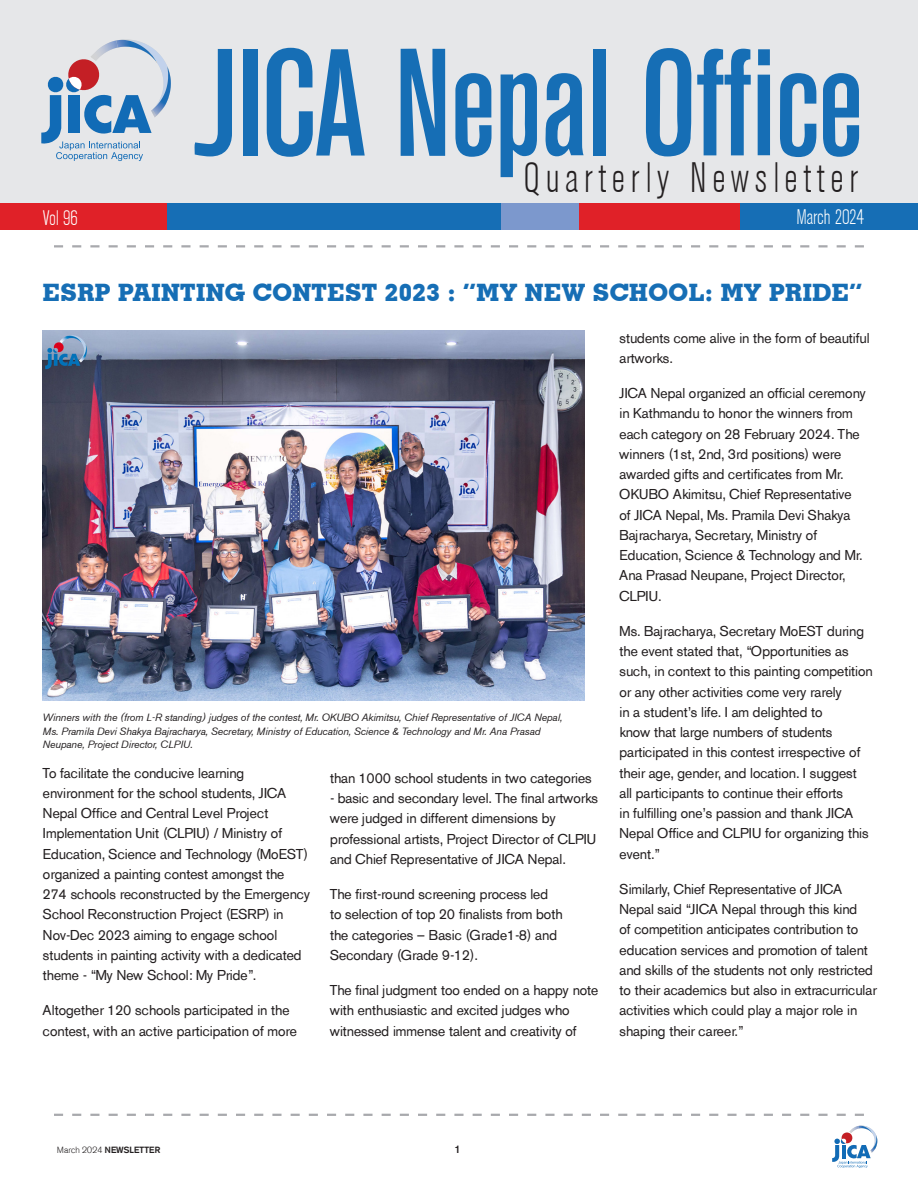
<style>
.page{position:relative;width:918px;height:1188px;background:#fff}
.page>*{position:absolute;margin:0;border:0;box-sizing:border-box;transform-origin:0 0}
.t1{font:500 150.9px "A750 Sans Cd";color:#166eb5}
.t2{font:300 42.3px "A750 Sans Cd";letter-spacing:.14em;color:#231f20}
.Paragraph_Style_3{font:700 24px "Geometric Slab 703 BT Xtra";letter-spacing:.02em;color:#166eb5}
.t3{font:300 21px "A750 Sans Cd";color:#fff}
.body{font:14.25px/20.2px "A750 Sans";color:#231f20}
.t4{font:500 10.8px "A750 Sans";color:#231f20}
.body-2{font:italic 10.5px/13.5px "A750 Sans";color:#231f20}
.t5{font:500 9px "A750 Sans";color:#231f20}
.s1{font-weight:300}
</style>
<div class="page">
<svg style="left:54px;top:1114px;width:810px;height:2px"></svg>
<svg style="left:832px;top:1126px;width:46px;height:42px"></svg>
<div style="left:0;top:0;width:918px;height:216px;background:#e6e7e9"></div>
<svg style="left:41px;top:40px;width:130px;height:121px"></svg>
<div style="left:0;top:203px;width:167px;height:27px;background:#e02128"></div>
<div style="left:501px;top:203px;width:78px;height:27px;background:#7c98cd"></div>
<div style="left:740px;top:203px;width:178px;height:27px;background:#166eb5"></div>
<div style="left:167px;top:203px;width:334px;height:27px;background:#166eb5"></div>
<div style="left:579px;top:203px;width:161px;height:27px;background:#e02128"></div>
<svg style="left:54px;top:245px;width:810px;height:2px"></svg>
<img style="left:43px;top:330px;width:542px;height:371px">
<p class="t1" style="left:195px;top:20px;width:670px">JICA Nepal Office</p>
<p class="t2" style="left:524px;top:155px;width:336px">Quarterly Newsletter</p>
<p class="t3" style="left:43px;top:206px;width:36px">Vol 96</p>
<p class="t3" style="left:797px;top:205px;width:69px">March 2024</p>
<p class="Paragraph_Style_3" style="left:43px;top:278px;width:821px">ESRP PAINTING CONTEST 2023 : “MY NEW SCHOOL: MY PRIDE”</p>
<p class="body-2" style="left:43px;top:711px;width:521px">Winners with the (from L-R standing) judges of the contest, Mr. OKUBO Akimitsu, Chief Representative of JICA Nepal,<br>Ms. Pramila Devi Shakya Bajracharya, Secretary, Ministry of Education, Science &amp; Technology and Mr. Ana Prasad<br>Neupane, Project Director, CLPIU.</p>
<p class="body" style="left:330px;top:768px;width:263px">than 1000 school students in two categories</p>
<p class="body" style="left:330px;top:788px;width:270px">- basic and secondary level. The final artworks were judged in different dimensions by professional artists, Project Director of CLPIU and Chief Representative of JICA Nepal.</p>
<p class="body" style="left:330px;top:884px;width:234px">The first-round screening process led to selection of top 20 finalists from both the categories – Basic (Grade1-8) and Secondary (Grade 9-12).</p>
<p class="body" style="left:330px;top:980px;width:270px">The final judgment too ended on a happy note with enthusiastic and excited judges who witnessed immense talent and creativity of</p>
<p class="body" style="left:43px;top:763px;width:269px">To facilitate the conducive learning environment for the school students, JICA Nepal Office and Central Level Project Implementation Unit (CLPIU) / Ministry of Education, Science and Technology (MoEST) organized a painting contest amongst the 274 schools reconstructed by the Emergency School Reconstruction Project (ESRP) in Nov-Dec 2023 aiming to engage school students in painting activity with a dedicated theme - “My New School: My Pride”.</p>
<p class="body" style="left:43px;top:1000px;width:256px">Altogether 120 schools participated in the contest, with an active participation of more</p>
<p class="body" style="left:620px;top:328px;width:252px">students come alive in the form of beautiful artworks.</p>
<p class="body" style="left:620px;top:383px;width:248px">JICA Nepal organized an official ceremony in Kathmandu to honor the winners from each category on 28 February 2024. The winners (1st, 2nd, 3rd positions) were awarded gifts and certificates from Mr.<br>OKUBO Akimitsu, Chief Representative of JICA Nepal, Ms. Pramila Devi Shakya Bajracharya, Secretary, Ministry of Education, Science &amp; Technology and Mr.<br>Ana Prasad Neupane, Project Director, CLPIU.</p>
<p class="body" style="left:620px;top:621px;width:255px">Ms. Bajracharya, Secretary MoEST during the event stated that, “Opportunities as such, in context to this painting competition or any other activities come very rarely<br>in a student’s life. I am delighted to<br>know that large numbers of students participated in this contest irrespective of their age, gender, and location. I suggest all participants to continue their efforts<br>in fulfilling one’s passion and thank JICA Nepal Office and CLPIU for organizing this event.”</p>
<p class="body" style="left:620px;top:879px;width:259px">Similarly, Chief Representative of JICA Nepal said “JICA Nepal through this kind<br>of competition anticipates contribution to education services and promotion of talent and skills of the students not only restricted to their academics but also in extracurricular activities which could play a major role in shaping their career.”</p>
<p class="t5" style="left:57px;top:1144px;width:105px"><span class="s1">March 2024</span> NEWSLETTER</p>
<p class="t4" style="left:455px;top:1143px;width:7px">1</p>
</div>
